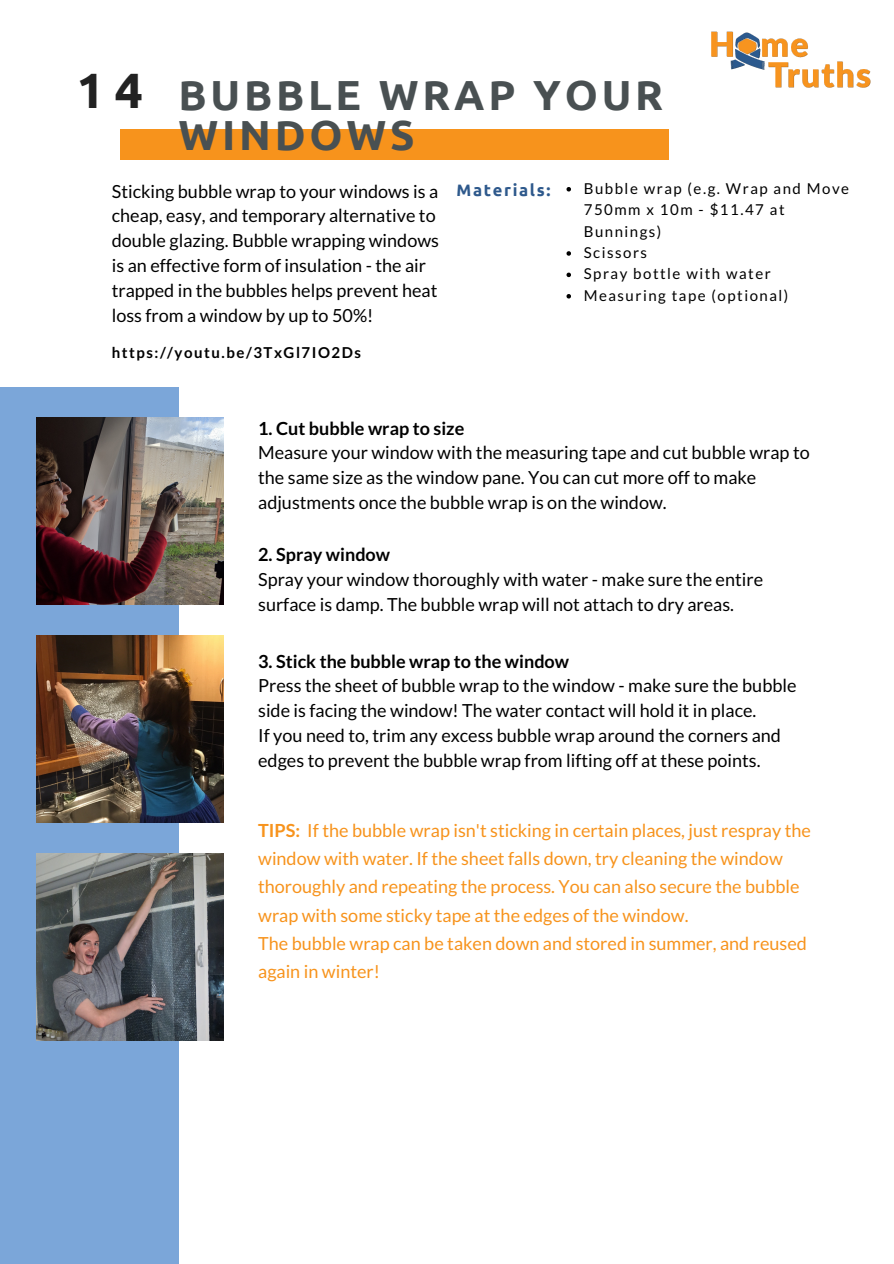
<style>
.page{position:relative;width:894px;height:1264px;background:#fff}
.page>*{position:absolute;margin:0;border:0;box-sizing:border-box;transform-origin:0 0}
.t1{font:700 49.65px "Ubuntu";color:#222}
.t2{font:700 42px/40.5px "Ubuntu";letter-spacing:.09em;color:#495052}
.t3{font:18px/24.8px "Lato";color:#000}
.t4{font:18px/28.2px "Lato";color:#f7931c}
.t5{font:700 18px "Lato";color:#000}
.t6{font:700 16.5px "Ubuntu";letter-spacing:.1em;color:#2e598c}
.t7{font:15px/21.5px "Lato";letter-spacing:.1em;color:#000}
.t8{font:700 15px "Lato";letter-spacing:.1em;color:#000}
.s1{font-weight:700}
</style>
<div class="page">
<div style="left:120px;top:130px;width:548px;height:29px;background:#f7931c"></div>
<svg style="left:566px;top:187px;width:5px;height:4px"></svg>
<svg style="left:566px;top:251px;width:5px;height:5px"></svg>
<svg style="left:566px;top:272px;width:5px;height:5px"></svg>
<svg style="left:566px;top:294px;width:5px;height:4px"></svg>
<img style="left:711px;top:31px;width:160px;height:57px">
<div style="left:0;top:387px;width:178px;height:876px;background:#7ba6d9"></div>
<img style="left:36px;top:417px;width:187px;height:187px">
<img style="left:36px;top:853px;width:187px;height:187px">
<img style="left:36px;top:635px;width:187px;height:187px">
<h1 class="t1" style="left:77px;top:62px;width:68px">14</h1>
<h2 class="t2" style="left:178px;top:74px;width:486px">BUBBLE WRAP YOUR<br>WINDOWS</h2>
<p class="t3" style="left:112px;top:178px;width:328px">Sticking bubble wrap to your windows is a cheap, easy, and temporary alternative to double glazing. Bubble wrapping windows is an effective form of insulation - the air trapped in the bubbles helps prevent heat loss from a window by up to 50%!</p>
<p class="t6" style="left:456px;top:181px;width:95px">Materials:</p>
<p class="t7" style="left:583px;top:177px;width:267px">Bubble wrap (e.g. Wrap and Move<br>750mm x 10m - $11.47 at<br>Bunnings)<br>Scissors<br>Spray bottle with water<br>Measuring tape (optional)</p>
<p class="t8" style="left:112px;top:343px;width:251px">https://youtu.be/3TxGl7IO2Ds</p>
<p class="t5" style="left:258px;top:417px;width:208px">1. Cut bubble wrap to size</p>
<p class="t3" style="left:258px;top:440px;width:553px">Measure your window with the measuring tape and cut bubble wrap to the same size as the window pane. You can cut more off to make adjustments once the bubble wrap is on the window.</p>
<p class="t5" style="left:258px;top:543px;width:133px">2. Spray window</p>
<p class="t3" style="left:258px;top:566px;width:506px">Spray your window thoroughly with water - make sure the entire surface is damp. The bubble wrap will not attach to dry areas.</p>
<p class="t5" style="left:258px;top:650px;width:312px">3. Stick the bubble wrap to the window</p>
<p class="t3" style="left:258px;top:673px;width:539px">Press the sheet of bubble wrap to the window - make sure the bubble side is facing the window! The water contact will hold it in place.<br>If you need to, trim any excess bubble wrap around the corners and edges to prevent the bubble wrap from lifting off at these points.</p>
<p class="t4" style="left:258px;top:816px;width:554px"><span class="s1">TIPS:</span> If the bubble wrap isn't sticking in certain places, just respray the window with water. If the sheet falls down, try cleaning the window thoroughly and repeating the process. You can also secure the bubble wrap with some sticky tape at the edges of the window.<br>The bubble wrap can be taken down and stored in summer, and reused again in winter!</p>
</div>
